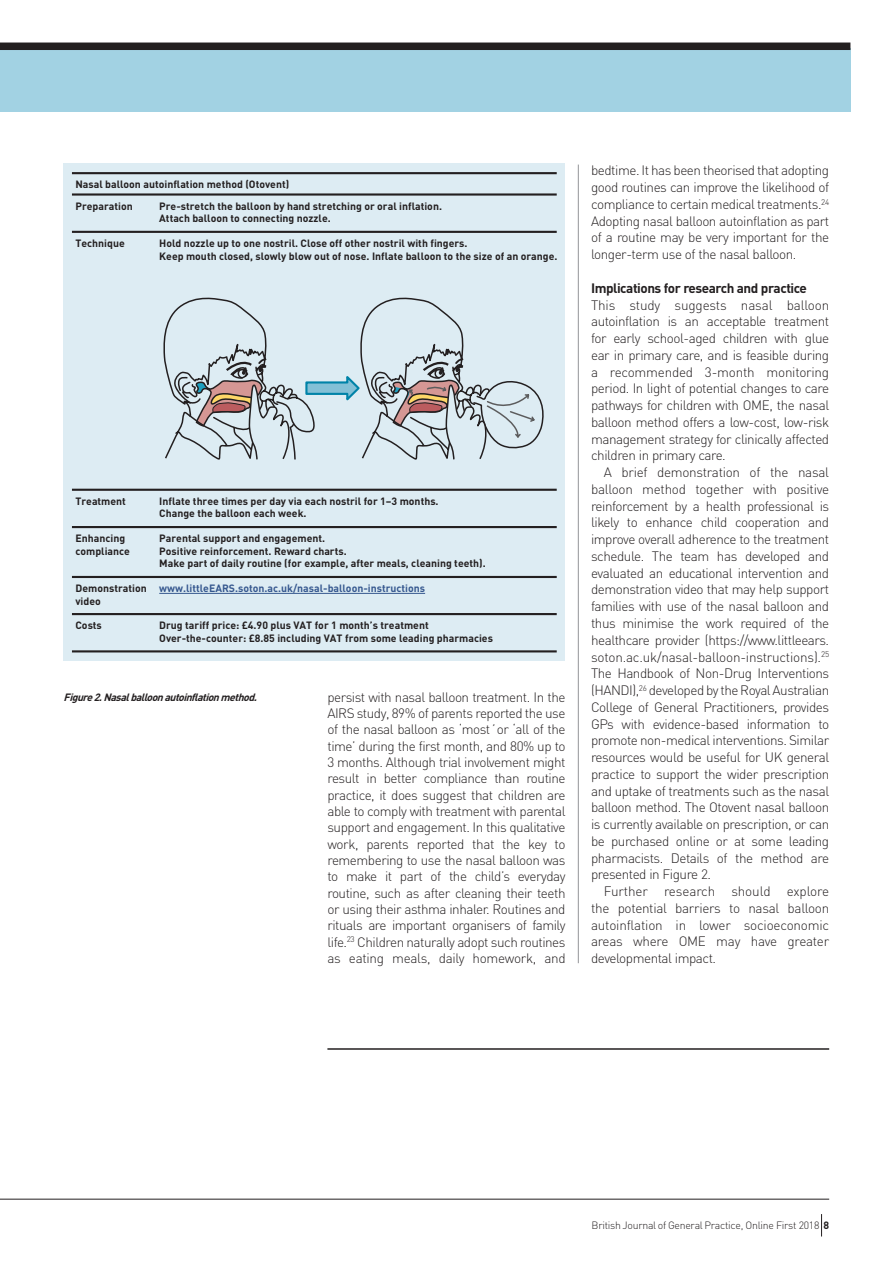
<style>
.page{position:relative;width:893px;height:1263px;background:#fff}
.page>*{position:absolute;margin:0;border:0;box-sizing:border-box;transform-origin:0 0}
.Body_copy_indent{font:300 13.5px/16.8px "DIN";letter-spacing:-.035em;color:#231f20;text-align:justify}
.Body_Copy_First_para{font:300 13.5px/16.8px "DIN";letter-spacing:-.035em;color:#231f20;text-align:justify}
.Sub_head_B_Black_Hea{font:700 13.5px "DIN";letter-spacing:-.035em;color:#231f20}
.t1{font:700 10.5px/12.6px "DIN";color:#231f20}
.t2{font:700 10.5px/12.6px "DIN";color:#36588f}
.t3{font:300 10.5px "DIN";letter-spacing:-.025em;color:#231f20}
.t4{font:italic 700 10.5px "DIN";color:#231f20}
.s1{color:#231f20}
.s2{font-style:italic}
.s3{font-weight:700}
</style>
<div class="page">
<div style="left:0;top:48px;width:850px;height:64px;background:#a2d2e3"></div>
<div style="left:0;top:43px;width:850px;height:7px;background:#231f20"></div>
<hr style="left:578px;top:165px;width:1px;height:798px;background:#939598">
<div style="left:63px;top:164px;width:502px;height:497px;background:#ddecf3"></div>
<hr style="left:72px;top:172px;width:485px;height:2px;background:#231f20">
<hr style="left:72px;top:193px;width:485px;height:3px;background:#231f20">
<hr style="left:72px;top:231px;width:485px;height:2px;background:#231f20">
<hr style="left:72px;top:489px;width:485px;height:2px;background:#231f20">
<hr style="left:72px;top:526px;width:485px;height:2px;background:#231f20">
<hr style="left:72px;top:613px;width:485px;height:2px;background:#231f20">
<hr style="left:72px;top:650px;width:485px;height:2px;background:#231f20">
<hr style="left:72px;top:576px;width:485px;height:2px;background:#231f20">
<hr style="left:159px;top:593px;width:266px;height:1px;background:#36588f">
<svg style="left:163px;top:297px;width:381px;height:163px"></svg>
<hr style="left:327px;top:1048px;width:502px;height:2px;background:#231f20">
<hr style="left:0;top:1199px;width:829px;height:1px;background:#231f20">
<svg style="left:821px;top:1214px;width:1px;height:22px"></svg>
<p class="t1" style="left:75px;top:172px;width:215px;line-height:22px">Nasal balloon autoinflation method (Otovent)<br>Preparation</p>
<p class="t1" style="left:159px;top:199px;width:284px">Pre-stretch the balloon by hand stretching or oral inflation.<br>Attach balloon to connecting nozzle.</p>
<p class="t1" style="left:75px;top:236px;width:51px">Technique</p>
<p class="t1" style="left:159px;top:236px;width:400px">Hold nozzle up to one nostril. Close off other nostril with fingers.<br>Keep mouth closed, slowly blow out of nose. Inflate balloon to the size of an orange.</p>
<p class="t1" style="left:75px;top:494px;width:52px">Treatment</p>
<p class="t1" style="left:159px;top:494px;width:281px">Inflate three times per day via each nostril for 1–3 months.<br>Change the balloon each week.</p>
<p class="t1" style="left:75px;top:532px;width:51px">Enhancing</p>
<p class="t1" style="left:159px;top:532px;width:167px">Parental support and engagement.</p>
<p class="t1" style="left:75px;top:544px;width:56px">compliance</p>
<p class="t1" style="left:159px;top:544px;width:328px">Positive reinforcement. Reward charts.<br>Make part of daily routine (for example, after meals, cleaning teeth).</p>
<p class="t2" style="left:75px;top:581px;width:351px"><span class="s1">Demonstration</span> www.littleEARS.soton.ac.uk/nasal-balloon-instructions <span class="s1">video</span></p>
<p class="t1" style="left:75px;top:619px;width:28px">Costs</p>
<p class="t1" style="left:159px;top:619px;width:335px">Drug tariff price: £4.90 plus VAT for 1 month’s treatment<br>Over-the-counter: £8.85 including VAT from some leading pharmacies</p>
<p class="t4" style="left:64px;top:690px;width:198px">Figure2.Nasalballoonautoinflationmethod.</p>
<p class="Body_copy_indent" style="left:327px;top:688px;width:240px;line-height:16.4px">persist with nasal balloon treatment. In the AIRS study, 89% of parents reported the use of the nasal balloon as ‘most<span class="s2">’</span>or ‘all of the time’ during the first month, and 80% up to 3 months. Although trial involvement might result in better compliance than routine practice, it does suggest that children are able to comply with treatment with parental support and engagement. In this qualitative work, parents reported that the key to remembering to use the nasal balloon was to make it part of the child’s everyday routine, such as after cleaning their teeth or using their asthma inhaler. Routines and rituals are important organisers of family life.<sup>23</sup> Children naturally adopt such routines as eating meals, daily homework, and</p>
<p class="Body_copy_indent" style="left:591px;top:162px;width:240px">bedtime. It has been theorised that adopting good routines can improve the likelihood of compliance to certain medical treatments.<sup>24<br></sup>Adopting nasal balloon autoinflation as part of a routine may be very important for the longer-term use of the nasal balloon.</p>
<p class="Sub_head_B_Black_Hea" style="left:591px;top:279px;width:217px">Implications for research and practice</p>
<p class="Body_Copy_First_para" style="left:591px;top:296px;width:240px">This study suggests nasal balloon autoinflation is an acceptable treatment for early school-aged children with glue ear in primary care, and is feasible during a recommended 3-month monitoring period. In light of potential changes to care pathways for children with OME, the nasal balloon method offers a low-cost, low-risk management strategy for clinically affected children in primary care.</p>
<p class="Body_copy_indent" style="left:591px;top:464px;width:240px;text-indent:13px">A brief demonstration of the nasal balloon method together with positive reinforcement by a health professional is likely to enhance child cooperation and improve overall adherence to the treatment schedule. The team has developed and evaluated an educational intervention and demonstration video that may help support families with use of the nasal balloon and thus minimise the work required of the healthcare provider (https://www.littleears. soton.ac.uk/nasal-balloon-instructions).<sup>25<br></sup>The Handbook of Non-Drug Interventions (HANDI),<sup>26</sup> developed by the Royal Australian College of General Practitioners, provides GPs with evidence-based information to promote non-medical interventions. Similar resources would be useful for UK general practice to support the wider prescription and uptake of treatments such as the nasal balloon method. The Otovent nasal balloon is currently available on prescription, or can be purchased online or at some leading pharmacists. Details of the method are presented in Figure 2.</p>
<p class="Body_copy_indent" style="left:591px;top:883px;width:240px;text-indent:13px">Further research should explore the potential barriers to nasal balloon autoinflation in lower socioeconomic areas where OME may have greater developmental impact.</p>
<p class="t3" style="left:592px;top:1218px;width:239px">British Journal of General Practice, Online First 2018 <span class="s3">8</span></p>
</div>
